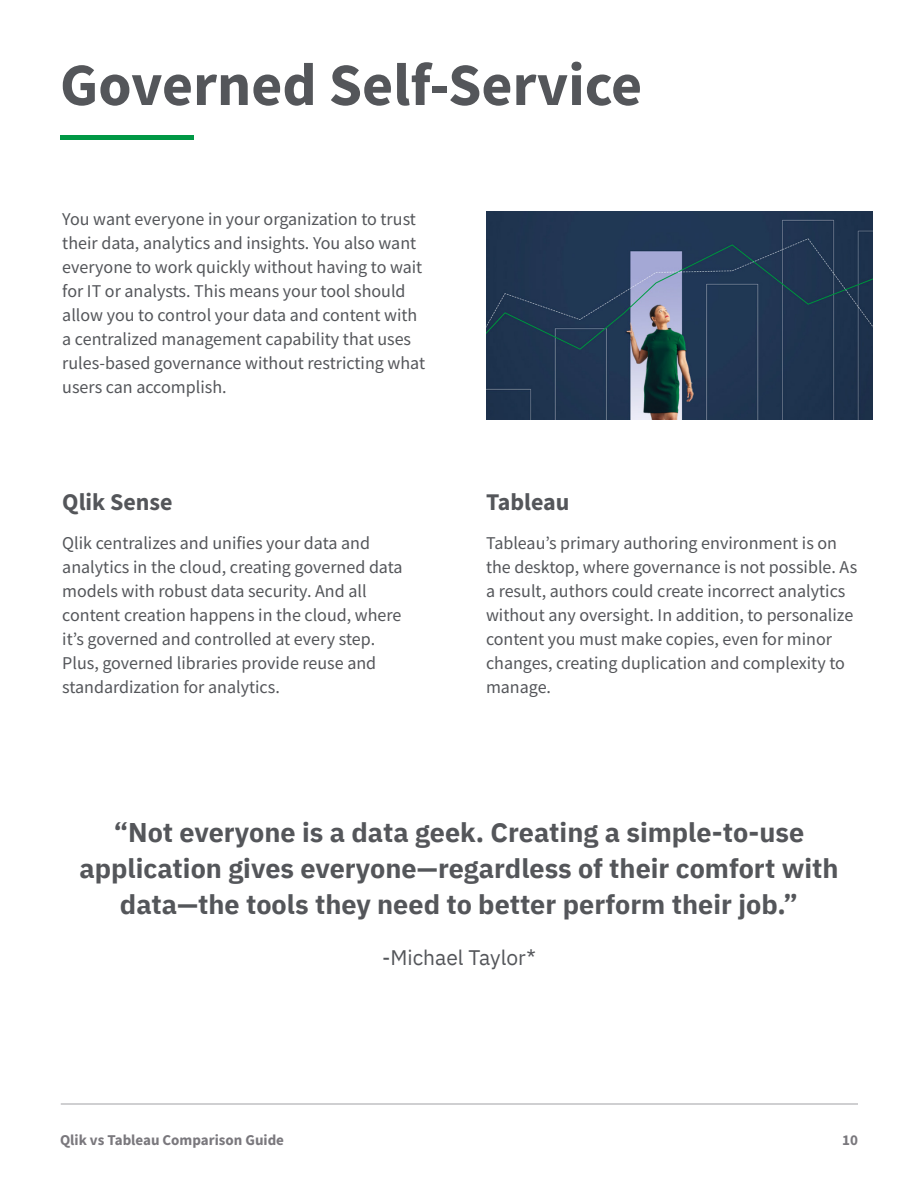
<style>
.page{position:relative;width:918px;height:1188px;background:#fff}
.page>*{position:absolute;margin:0;border:0;box-sizing:border-box;transform-origin:0 0}
.t1{font:700 60px "Source Sans Pro";color:#54565a}
.t2{font:700 27px/36px "IBM Plex Sans";color:#54565a;text-align:center}
.t3{font:700 24px "Source Sans Pro";color:#54565a}
.t4{font:21px "IBM Plex Sans";color:#54565a}
.t5{font:18px/24px "Source Sans Pro";color:#54565a}
.t6{font:700 15px "Source Sans Pro";color:#7a787d}
</style>
<div class="page">
<div style="left:61px;top:135px;width:133px;height:5px;background:#009845"></div>
<hr style="left:61px;top:1103px;width:797px;height:2px;background:#54565a">
<img style="left:486px;top:212px;width:387px;height:207px">
<h1 class="t1" style="left:60px;top:44px;width:584px">Governed Self-Service</h1>
<p class="t5" style="left:62px;top:207px;width:364px">You want everyone in your organization to trust their data, analytics and insights. You also want everyone to work quickly without having to wait for IT or analysts. This means your tool should allow you to control your data and content with a centralized management capability that uses rules-based governance without restricting what users can accomplish.</p>
<h3 class="t3" style="left:62px;top:486px;width:112px">Qlik Sense</h3>
<p class="t5" style="left:62px;top:531px;width:342px">Qlik centralizes and unifies your data and analytics in the cloud, creating governed data models with robust data security. And all content creation happens in the cloud, where it’s governed and controlled at every step.<br>Plus, governed libraries provide reuse and standardization for analytics.</p>
<h3 class="t3" style="left:486px;top:486px;width:85px">Tableau</h3>
<p class="t5" style="left:486px;top:531px;width:373px">Tableau’s primary authoring environment is on the desktop, where governance is not possible. As a result, authors could create incorrect analytics without any oversight. In addition, to personalize content you must make copies, even for minor changes, creating duplication and complexity to manage.</p>
<h2 class="t2" style="left:79px;top:812px;width:761px">“Not everyone is a data geek. Creating a simple-to-use application gives everyone—regardless of their comfort with data—the tools they need to better perform their job.”</h2>
<p class="t4" style="left:382px;top:942px;width:155px">-Michael Taylor*</p>
<p class="t6" style="left:60px;top:1130px;width:226px">Qlik vs Tableau Comparison Guide</p>
<p class="t6" style="left:842px;top:1130px;width:17px">10</p>
</div>
